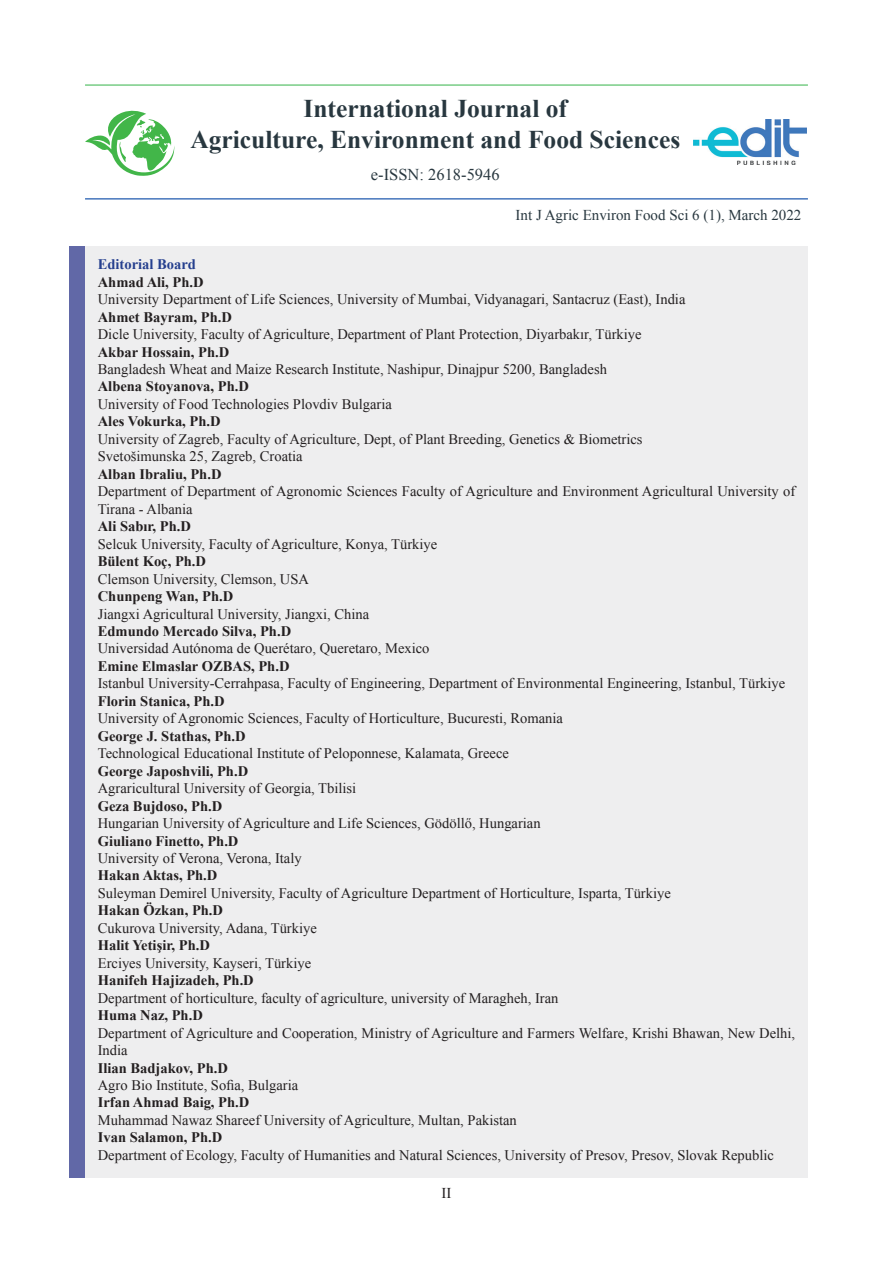
<style>
.page{position:relative;width:893px;height:1263px;background:#fff}
.page>*{position:absolute;margin:0;border:0;box-sizing:border-box;transform-origin:0 0}
.t1{font:700 25.5px "Times New Roman";color:#28373f}
.t2{font:16.5px "Times New Roman";color:#28373f}
.t3{font:15px "Times New Roman";color:#28373f}
.t4{font:15px "Times New Roman";color:#231f20}
.t5{font:14.55px/17.4px "Times New Roman";color:#231f20}
.t6{font:700 14.55px "Times New Roman";color:#231f20}
.t7{font:700 14.55px "Times New Roman";color:#253f8e}
</style>
<div class="page">
<div style="left:85px;top:247px;width:723px;height:931px;background:#eeeeef"></div>
<hr style="left:85px;top:198px;width:723px;height:2px;background:#4576bc">
<hr style="left:85px;top:85px;width:723px;height:1px;background:#35b44a">
<img style="left:693px;top:119px;width:114px;height:46px">
<svg style="left:85px;top:110px;width:89px;height:66px"></svg>
<div style="left:70px;top:247px;width:15px;height:931px;background:#6168a7"></div>
<p class="t1" style="left:304px;top:91px;width:265px">International Journal of</p>
<p class="t1" style="left:190px;top:121px;width:491px">Agriculture, Environment and Food Sciences</p>
<p class="t2" style="left:371px;top:164px;width:130px">e-ISSN: 2618-5946</p>
<p class="t3" style="left:516px;top:205px;width:287px">Int J Agric Environ Food Sci 6 (1), March 2022</p>
<p class="t7" style="left:98px;top:254px;width:100px">Editorial Board</p>
<p class="t6" style="left:98px;top:272px;width:107px">Ahmad Ali, Ph.D</p>
<p class="t5" style="left:98px;top:290px;width:589px">University Department of Life Sciences, University of Mumbai, Vidyanagari, Santacruz (East), India</p>
<p class="t6" style="left:98px;top:307px;width:136px">Ahmet Bayram, Ph.D</p>
<p class="t5" style="left:98px;top:325px;width:545px">Dicle University, Faculty of Agriculture, Department of Plant Protection, Diyarbakır, Türkiye</p>
<p class="t6" style="left:98px;top:342px;width:133px">Akbar Hossain, Ph.D</p>
<p class="t5" style="left:98px;top:360px;width:511px">Bangladesh Wheat and Maize Research Institute, Nashipur, Dinajpur 5200, Bangladesh</p>
<p class="t6" style="left:98px;top:377px;width:153px">Albena Stoyanova, Ph.D</p>
<p class="t5" style="left:98px;top:395px;width:296px">University of Food Technologies Plovdiv Bulgaria</p>
<p class="t6" style="left:98px;top:411px;width:124px">Ales Vokurka, Ph.D</p>
<p class="t5" style="left:98px;top:430px;width:546px">University of Zagreb, Faculty of Agriculture, Dept, of Plant Breeding, Genetics &amp; Biometrics</p>
<p class="t5" style="left:98px;top:447px;width:206px">Svetošimunska 25, Zagreb, Croatia</p>
<p class="t6" style="left:98px;top:464px;width:125px">Alban Ibraliu, Ph.D</p>
<p class="t5" style="left:98px;top:482px;width:699px">Department of Department of Agronomic Sciences Faculty of Agriculture and Environment Agricultural University of<br>Tirana - Albania</p>
<p class="t6" style="left:98px;top:516px;width:95px">Ali Sabır, Ph.D</p>
<p class="t5" style="left:98px;top:535px;width:341px">Selcuk University, Faculty of Agriculture, Konya, Türkiye</p>
<p class="t6" style="left:98px;top:551px;width:110px">Bülent Koç, Ph.D</p>
<p class="t5" style="left:98px;top:570px;width:213px">Clemson University, Clemson, USA</p>
<p class="t6" style="left:98px;top:586px;width:137px">Chunpeng Wan, Ph.D</p>
<p class="t5" style="left:98px;top:605px;width:273px">Jiangxi Agricultural University, Jiangxi, China</p>
<p class="t6" style="left:98px;top:621px;width:195px">Edmundo Mercado Silva, Ph.D</p>
<p class="t5" style="left:98px;top:640px;width:333px">Universidad Autónoma de Querétaro, Queretaro, Mexico</p>
<p class="t6" style="left:98px;top:656px;width:193px">Emine Elmaslar OZBAS, Ph.D</p>
<p class="t5" style="left:98px;top:674px;width:689px">Istanbul University-Cerrahpasa, Faculty of Engineering, Department of Environmental Engineering, Istanbul, Türkiye</p>
<p class="t6" style="left:98px;top:691px;width:128px">Florin Stanica, Ph.D</p>
<p class="t5" style="left:98px;top:709px;width:467px">University of Agronomic Sciences, Faculty of Horticulture, Bucuresti, Romania</p>
<p class="t6" style="left:98px;top:726px;width:149px">George J. Stathas, Ph.D</p>
<p class="t5" style="left:98px;top:744px;width:413px">Technological Educational Institute of Peloponnese, Kalamata, Greece</p>
<p class="t6" style="left:98px;top:761px;width:152px">George Japoshvili, Ph.D</p>
<p class="t5" style="left:98px;top:779px;width:260px">Agraricultural University of Georgia, Tbilisi</p>
<p class="t6" style="left:98px;top:796px;width:126px">Geza Bujdoso, Ph.D</p>
<p class="t5" style="left:98px;top:814px;width:444px">Hungarian University of Agriculture and Life Sciences, Gödöllő, Hungarian</p>
<p class="t6" style="left:98px;top:830px;width:142px">Giuliano Finetto, Ph.D</p>
<p class="t5" style="left:98px;top:849px;width:205px">University of Verona, Verona, Italy</p>
<p class="t6" style="left:98px;top:865px;width:121px">Hakan Aktas, Ph.D</p>
<p class="t5" style="left:98px;top:884px;width:575px">Suleyman Demirel University, Faculty of Agriculture Department of Horticulture, Isparta, Türkiye</p>
<p class="t6" style="left:98px;top:900px;width:127px">Hakan Özkan, Ph.D</p>
<p class="t5" style="left:98px;top:919px;width:221px">Cukurova University, Adana, Türkiye</p>
<p class="t6" style="left:98px;top:935px;width:114px">Halit Yetişir, Ph.D</p>
<p class="t5" style="left:98px;top:954px;width:215px">Erciyes University, Kayseri, Türkiye</p>
<p class="t6" style="left:98px;top:970px;width:158px">Hanifeh Hajizadeh, Ph.D</p>
<p class="t5" style="left:98px;top:989px;width:462px">Department of horticulture, faculty of agriculture, university of Maragheh, Iran</p>
<p class="t6" style="left:98px;top:1005px;width:107px">Huma Naz, Ph.D</p>
<p class="t5" style="left:98px;top:1024px;width:699px">Department of Agriculture and Cooperation, Ministry of Agriculture and Farmers Welfare, Krishi Bhawan, New Delhi,<br>India</p>
<p class="t6" style="left:98px;top:1057px;width:132px">Ilian Badjakov, Ph.D</p>
<p class="t5" style="left:98px;top:1076px;width:202px">Agro Bio Institute, Sofia, Bulgaria</p>
<p class="t6" style="left:98px;top:1092px;width:153px">Irfan Ahmad Baig, Ph.D</p>
<p class="t5" style="left:98px;top:1111px;width:421px">Muhammad Nawaz Shareef University of Agriculture, Multan, Pakistan</p>
<p class="t6" style="left:98px;top:1127px;width:126px">Ivan Salamon, Ph.D</p>
<p class="t5" style="left:98px;top:1146px;width:678px">Department of Ecology, Faculty of Humanities and Natural Sciences, University of Presov, Presov, Slovak Republic</p>
<p class="t4" style="left:441px;top:1183px;width:11px">II</p>
</div>
